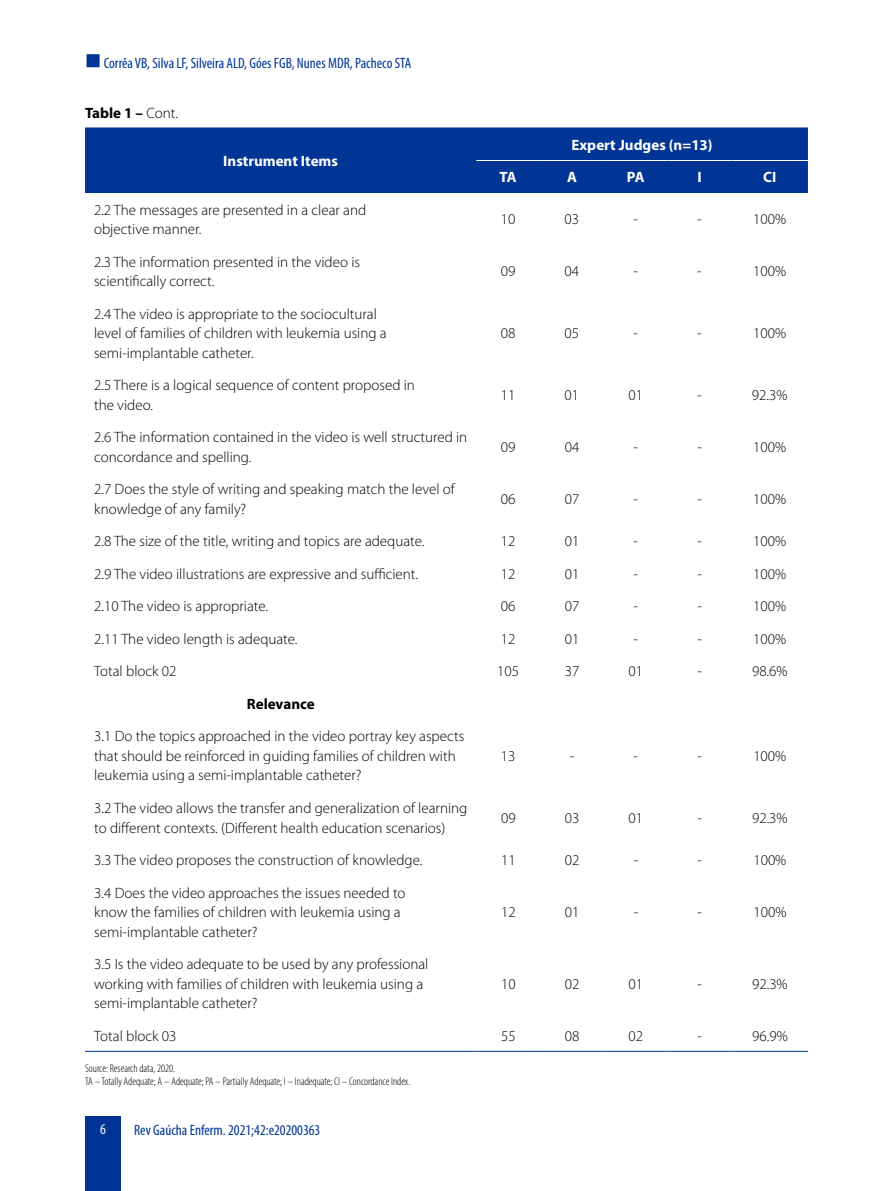
<style>
.page{position:relative;width:893px;height:1191px;background:#fff}
.page>*{position:absolute;margin:0;border:0;box-sizing:border-box;transform-origin:0 0}
.t1{font:300 15px/19.5px "Myriad Pro";color:#000}
.t2{font:condensed 15px "Myriad Pro";color:#003595}
.t3{font:700 15px "Myriad Pro";color:#fff}
.t4{font:700 15px "Myriad Pro";color:#000}
.t5{font:condensed 15px "Myriad Pro";color:#fff}
.t6{font:300 condensed 11.25px/13.5px "Myriad Pro";color:#000}
.s1{font-weight:300}
</style>
<div class="page">
<div style="left:85px;top:1116px;width:36px;height:75px;background:#003595"></div>
<div style="left:85px;top:129px;width:723px;height:64px;background:#003595"></div>
<hr style="left:85px;top:128px;width:391px;height:1px;background:#003595">
<hr style="left:476px;top:128px;width:64px;height:1px;background:#003595">
<hr style="left:540px;top:128px;width:64px;height:1px;background:#003595">
<hr style="left:604px;top:128px;width:64px;height:1px;background:#003595">
<hr style="left:668px;top:128px;width:63px;height:1px;background:#003595">
<hr style="left:731px;top:128px;width:77px;height:1px;background:#003595">
<hr style="left:85px;top:1051px;width:391px;height:1px;background:#003595">
<hr style="left:476px;top:1051px;width:64px;height:1px;background:#003595">
<hr style="left:540px;top:1051px;width:64px;height:1px;background:#003595">
<hr style="left:604px;top:1051px;width:64px;height:1px;background:#003595">
<hr style="left:668px;top:1051px;width:63px;height:1px;background:#003595">
<hr style="left:731px;top:1051px;width:77px;height:1px;background:#003595">
<hr style="left:476px;top:160px;width:64px;height:1px;background:#fff">
<hr style="left:540px;top:160px;width:64px;height:1px;background:#fff">
<hr style="left:604px;top:160px;width:64px;height:1px;background:#fff">
<hr style="left:668px;top:160px;width:63px;height:1px;background:#fff">
<hr style="left:731px;top:160px;width:77px;height:1px;background:#fff">
<p class="t2" style="left:104px;top:54px;width:309px">Corrêa VB, Silva LF, Silveira ALD, Góes FGB, Nunes MDR, Pacheco STA</p>
<p class="t4" style="left:85px;top:103px;width:95px">Table 1 – <span class="s1">Cont.</span></p>
<p class="t3" style="left:223px;top:151px;width:116px">Instrument Items</p>
<p class="t3" style="left:571px;top:135px;width:143px">Expert Judges (n=13)</p>
<p class="t3" style="left:500px;top:167px;width:18px">TA</p>
<p class="t3" style="left:567px;top:167px;width:11px">A</p>
<p class="t3" style="left:627px;top:167px;width:19px">PA</p>
<p class="t3" style="left:697px;top:167px;width:6px">I</p>
<p class="t3" style="left:763px;top:167px;width:15px">CI</p>
<p class="t1" style="left:94px;top:200px;width:274px">2.2 The messages are presented in a clear and objective manner.</p>
<p class="t1" style="left:501px;top:210px;width:16px">10</p>
<p class="t1" style="left:565px;top:210px;width:16px">03</p>
<p class="t1" style="left:633px;top:210px;width:6px">-</p>
<p class="t1" style="left:697px;top:210px;width:6px">-</p>
<p class="t1" style="left:753px;top:210px;width:35px">100%</p>
<p class="t1" style="left:94px;top:252px;width:268px">2.3 The information presented in the video is scientifically correct.</p>
<p class="t1" style="left:501px;top:262px;width:16px">09</p>
<p class="t1" style="left:565px;top:262px;width:16px">04</p>
<p class="t1" style="left:633px;top:262px;width:6px">-</p>
<p class="t1" style="left:697px;top:262px;width:6px">-</p>
<p class="t1" style="left:753px;top:262px;width:35px">100%</p>
<p class="t1" style="left:94px;top:304px;width:294px">2.4 The video is appropriate to the sociocultural level of families of children with leukemia using a semi-implantable catheter.</p>
<p class="t1" style="left:501px;top:323px;width:16px">08</p>
<p class="t1" style="left:565px;top:323px;width:16px">05</p>
<p class="t1" style="left:633px;top:323px;width:6px">-</p>
<p class="t1" style="left:697px;top:323px;width:6px">-</p>
<p class="t1" style="left:753px;top:323px;width:35px">100%</p>
<p class="t1" style="left:94px;top:375px;width:322px">2.5 There is a logical sequence of content proposed in the video.</p>
<p class="t1" style="left:501px;top:385px;width:16px">11</p>
<p class="t1" style="left:565px;top:385px;width:16px">01</p>
<p class="t1" style="left:628px;top:385px;width:16px">01</p>
<p class="t1" style="left:697px;top:385px;width:6px">-</p>
<p class="t1" style="left:752px;top:385px;width:37px">92.3%</p>
<p class="t1" style="left:94px;top:427px;width:375px">2.6 The information contained in the video is well structured in concordance and spelling.</p>
<p class="t1" style="left:501px;top:437px;width:16px">09</p>
<p class="t1" style="left:565px;top:437px;width:16px">04</p>
<p class="t1" style="left:633px;top:437px;width:6px">-</p>
<p class="t1" style="left:697px;top:437px;width:6px">-</p>
<p class="t1" style="left:753px;top:437px;width:35px">100%</p>
<p class="t1" style="left:94px;top:479px;width:362px">2.7 Does the style of writing and speaking match the level of knowledge of any family?</p>
<p class="t1" style="left:501px;top:489px;width:16px">06</p>
<p class="t1" style="left:565px;top:489px;width:16px">07</p>
<p class="t1" style="left:634px;top:489px;width:6px">-</p>
<p class="t1" style="left:697px;top:489px;width:6px">-</p>
<p class="t1" style="left:753px;top:489px;width:35px">100%</p>
<p class="t1" style="left:94px;top:531px;width:332px">2.8 The size of the title, writing and topics are adequate.</p>
<p class="t1" style="left:501px;top:531px;width:16px">12</p>
<p class="t1" style="left:565px;top:531px;width:16px">01</p>
<p class="t1" style="left:634px;top:531px;width:6px">-</p>
<p class="t1" style="left:697px;top:531px;width:6px">-</p>
<p class="t1" style="left:753px;top:531px;width:35px">100%</p>
<p class="t1" style="left:94px;top:564px;width:326px">2.9 The video illustrations are expressive and sufficient.</p>
<p class="t1" style="left:501px;top:564px;width:16px">12</p>
<p class="t1" style="left:565px;top:564px;width:16px">01</p>
<p class="t1" style="left:634px;top:564px;width:6px">-</p>
<p class="t1" style="left:697px;top:564px;width:6px">-</p>
<p class="t1" style="left:753px;top:564px;width:35px">100%</p>
<p class="t1" style="left:94px;top:596px;width:176px">2.10 The video is appropriate.</p>
<p class="t1" style="left:501px;top:596px;width:16px">06</p>
<p class="t1" style="left:565px;top:596px;width:16px">07</p>
<p class="t1" style="left:634px;top:596px;width:6px">-</p>
<p class="t1" style="left:697px;top:596px;width:6px">-</p>
<p class="t1" style="left:753px;top:596px;width:35px">100%</p>
<p class="t1" style="left:94px;top:629px;width:205px">2.11 The video length is adequate.</p>
<p class="t1" style="left:501px;top:629px;width:16px">12</p>
<p class="t1" style="left:565px;top:629px;width:16px">01</p>
<p class="t1" style="left:634px;top:629px;width:6px">-</p>
<p class="t1" style="left:697px;top:629px;width:6px">-</p>
<p class="t1" style="left:753px;top:629px;width:35px">100%</p>
<p class="t1" style="left:94px;top:661px;width:84px">Total block 02</p>
<p class="t1" style="left:497px;top:661px;width:23px">105</p>
<p class="t1" style="left:565px;top:661px;width:16px">37</p>
<p class="t1" style="left:628px;top:661px;width:16px">01</p>
<p class="t1" style="left:697px;top:661px;width:6px">-</p>
<p class="t1" style="left:752px;top:661px;width:37px">98.6%</p>
<p class="t4" style="left:247px;top:694px;width:69px">Relevance</p>
<p class="t1" style="left:94px;top:726px;width:372px">3.1 Do the topics approached in the video portray key aspects that should be reinforced in guiding families of children with leukemia using a semi-implantable catheter?</p>
<p class="t1" style="left:501px;top:746px;width:16px">13</p>
<p class="t1" style="left:570px;top:746px;width:6px">-</p>
<p class="t1" style="left:634px;top:746px;width:6px">-</p>
<p class="t1" style="left:697px;top:746px;width:6px">-</p>
<p class="t1" style="left:753px;top:746px;width:35px">100%</p>
<p class="t1" style="left:94px;top:798px;width:375px">3.2 The video allows the transfer and generalization of learning to different contexts. (Different health education scenarios)</p>
<p class="t1" style="left:501px;top:808px;width:16px">09</p>
<p class="t1" style="left:565px;top:808px;width:16px">03</p>
<p class="t1" style="left:629px;top:808px;width:16px">01</p>
<p class="t1" style="left:697px;top:808px;width:6px">-</p>
<p class="t1" style="left:752px;top:808px;width:37px">92.3%</p>
<p class="t1" style="left:94px;top:850px;width:330px">3.3 The video proposes the construction of knowledge.</p>
<p class="t1" style="left:501px;top:850px;width:16px">11</p>
<p class="t1" style="left:565px;top:850px;width:16px">02</p>
<p class="t1" style="left:634px;top:850px;width:6px">-</p>
<p class="t1" style="left:697px;top:850px;width:6px">-</p>
<p class="t1" style="left:753px;top:850px;width:35px">100%</p>
<p class="t1" style="left:94px;top:882px;width:313px">3.4 Does the video approaches the issues needed to know the families of children with leukemia using a semi-implantable catheter?</p>
<p class="t1" style="left:501px;top:902px;width:16px">12</p>
<p class="t1" style="left:565px;top:902px;width:16px">01</p>
<p class="t1" style="left:634px;top:902px;width:6px">-</p>
<p class="t1" style="left:697px;top:902px;width:6px">-</p>
<p class="t1" style="left:753px;top:902px;width:35px">100%</p>
<p class="t1" style="left:94px;top:954px;width:336px">3.5 Is the video adequate to be used by any professional working with families of children with leukemia using a semi-implantable catheter?</p>
<p class="t1" style="left:501px;top:973px;width:16px">10</p>
<p class="t1" style="left:565px;top:973px;width:16px">02</p>
<p class="t1" style="left:629px;top:973px;width:16px">01</p>
<p class="t1" style="left:697px;top:973px;width:6px">-</p>
<p class="t1" style="left:752px;top:973px;width:37px">92.3%</p>
<p class="t1" style="left:94px;top:1025px;width:84px">Total block 03</p>
<p class="t1" style="left:501px;top:1025px;width:16px">55</p>
<p class="t1" style="left:565px;top:1025px;width:16px">08</p>
<p class="t1" style="left:629px;top:1025px;width:16px">02</p>
<p class="t1" style="left:697px;top:1025px;width:6px">-</p>
<p class="t1" style="left:752px;top:1025px;width:37px">96.9%</p>
<p class="t6" style="left:85px;top:1061px;width:327px">Source: Research data, 2020.<br>TA – Totally Adequate; A – Adequate; PA – Partially Adequate; I – Inadequate; CI – Concordance Index.</p>
<p class="t5" style="left:100px;top:1120px;width:7px">6</p>
<p class="t2" style="left:134px;top:1121px;width:188px">Rev Gaúcha Enferm. 2021;42:e20200363</p>
</div>
